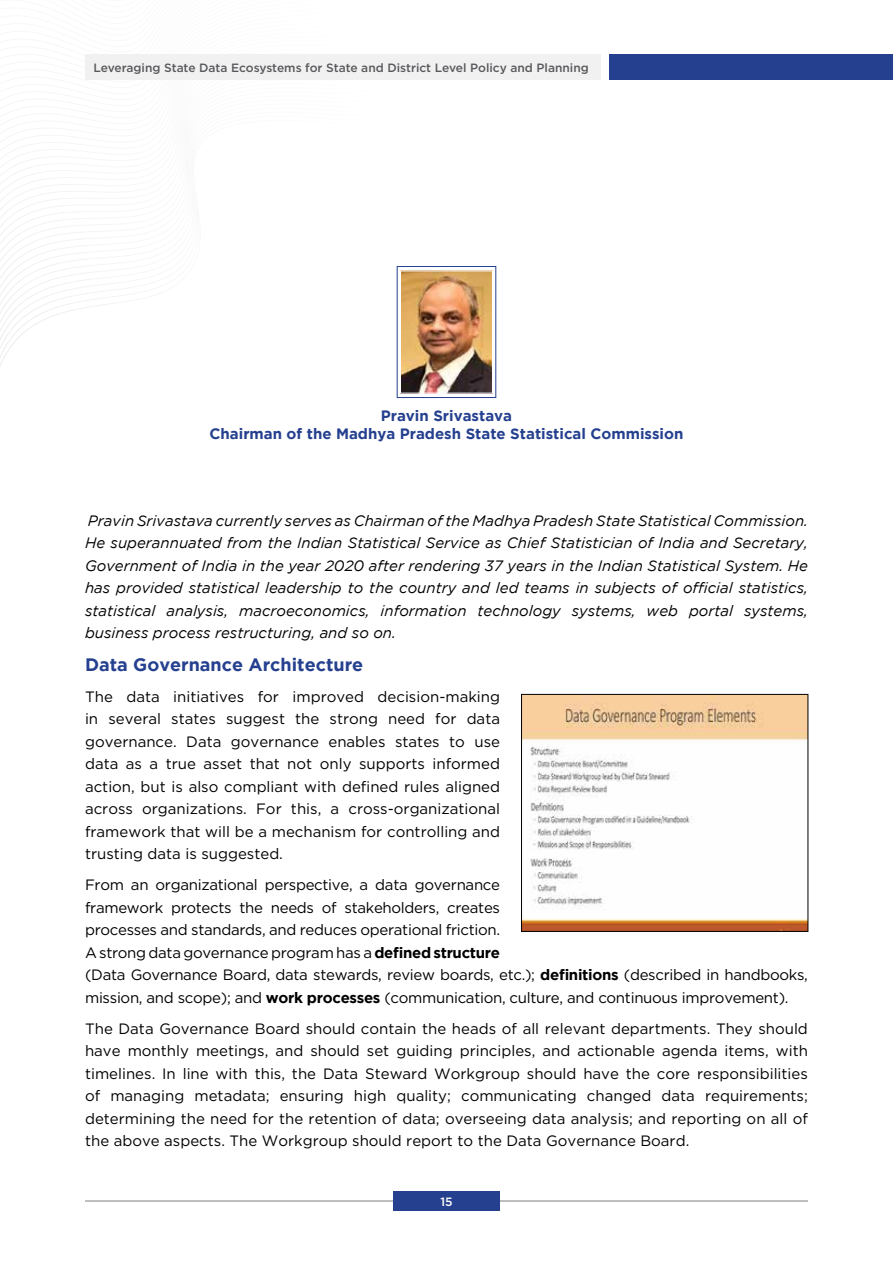
<style>
.page{position:relative;width:893px;height:1263px;background:#fff}
.page>*{position:absolute;margin:0;border:0;box-sizing:border-box;transform-origin:0 0}
.t1{font:700 18px "Gotham";color:#25408f}
.t2{font:15px/22.5px "Gotham";letter-spacing:-.02em;color:#000;text-align:justify}
.t3{font:italic 15px/22.5px "Gotham";color:#000;text-align:justify}
.t4{font:700 15px/18px "Gotham";color:#25408f;text-align:center}
.t5{font:500 12px "Gotham";color:#58595b}
.t6{font:500 12px "Gotham";color:#fff}
.s1{font-weight:700}
</style>
<div class="page">
<div style="left:85px;top:54px;width:515px;height:26px;background:#f1f1f2"></div>
<div style="left:609px;top:54px;width:284px;height:26px;background:#25408f"></div>
<hr style="left:85px;top:1200px;width:723px;height:2px;background:#a7a9ac">
<div style="left:393px;top:1191px;width:107px;height:20px;background:#25408f"></div>
<img style="left:523px;top:696px;width:283px;height:233px">
<div style="left:521px;top:694px;width:287px;height:237px;border:1px solid #000"></div>
<div style="left:397px;top:266px;width:99px;height:132px;border:1px solid #25408f"></div>
<img style="left:402px;top:273px;width:89px;height:118px">
<div style="left:400px;top:271px;width:93px;height:122px;border:1px solid #fff"></div>
<p class="t5" style="left:94px;top:60px;width:497px">Leveraging State Data Ecosystems for State and District Level Policy and Planning</p>
<p class="t4" style="left:209px;top:406px;width:475px">Pravin Srivastava<br>Chairman of the Madhya Pradesh State Statistical Commission</p>
<p class="t3" style="left:85px;top:509px;width:724px">Pravin Srivastava currently serves as Chairman of the Madhya Pradesh State Statistical Commission.<br>He superannuated from the Indian Statistical Service as Chief Statistician of India and Secretary, Government of India in the year 2020 after rendering 37 years in the Indian Statistical System. He has provided statistical leadership to the country and led teams in subjects of official statistics, statistical analysis, macroeconomics, information technology systems, web portal systems, business process restructuring, and so on.</p>
<p class="t1" style="left:85px;top:654px;width:280px">Data Governance Architecture</p>
<p class="t2" style="left:85px;top:685px;width:417px">The data initiatives for improved decision-making in several states suggest the strong need for data governance. Data governance enables states to use data as a true asset that not only supports informed action, but is also compliant with defined rules aligned across organizations. For this, a cross-organizational framework that will be a mechanism for controlling and trusting data is suggested.</p>
<p class="t2" style="left:85px;top:873px;width:724px;text-align:left">From an organizational perspective, a data governance<br>framework protects the needs of stakeholders, creates<br>processes and standards, and reduces operational friction.<br>A strong data governance program has a <span class="s1">defined structure<br></span>(Data Governance Board, data stewards, review boards, etc.); <span class="s1">definitions</span> (described in handbooks, mission, and scope); and <span class="s1">work processes</span> (communication, culture, and continuous improvement).</p>
<p class="t2" style="left:85px;top:1017px;width:724px">The Data Governance Board should contain the heads of all relevant departments. They should have monthly meetings, and should set guiding principles, and actionable agenda items, with timelines. In line with this, the Data Steward Workgroup should have the core responsibilities of managing metadata; ensuring high quality; communicating changed data requirements; determining the need for the retention of data; overseeing data analysis; and reporting on all of the above aspects. The Workgroup should report to the Data Governance Board.</p>
<p class="t6" style="left:440px;top:1194px;width:14px">15</p>
</div>
